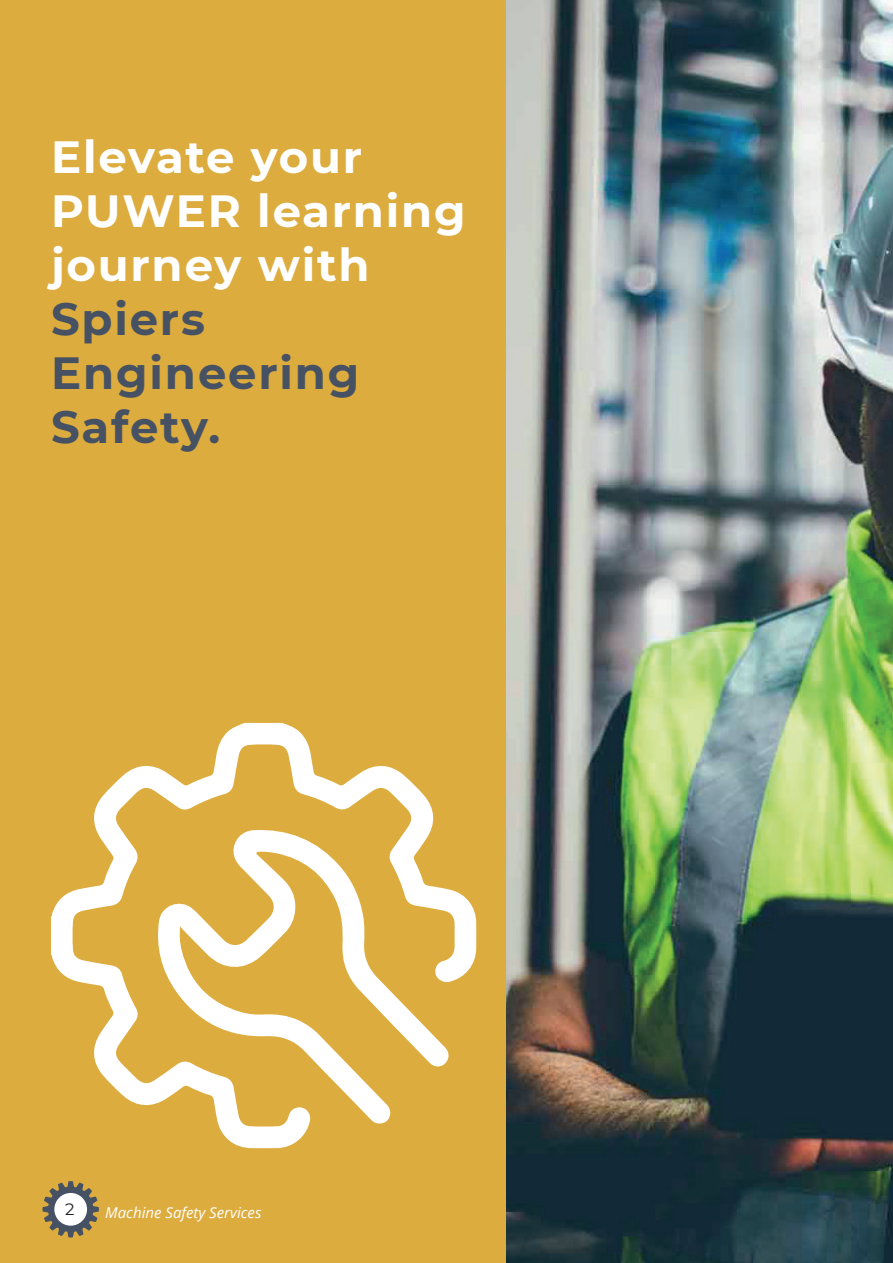
<style>
.page{position:relative;width:893px;height:1263px;background:#fff}
.page>*{position:absolute;margin:0;border:0;box-sizing:border-box;transform-origin:0 0}
.t1{font:700 45px/54px "Montserrat";letter-spacing:.04em;color:#fff}
.t2{font:700 45px/54px "Montserrat";letter-spacing:.04em;color:#465263}
.t3{font:16.5px "Montserrat";color:#231f20}
.t4{font:italic 15px "Open Sans";color:#fff}
</style>
<div class="page">
<div style="left:0;top:0;width:507px;height:1263px;background:#ddac3e"></div>
<img style="left:506px;top:0;width:387px;height:1263px">
<svg style="left:51px;top:723px;width:425px;height:425px"></svg>
<svg style="left:156px;top:828px;width:293px;height:296px"></svg>
<svg style="left:43px;top:1181px;width:56px;height:56px"></svg>
<div style="left:54px;top:1193px;width:33px;height:33px;background:#fff;border-radius:50%"></div>
<p class="t1" style="left:51px;top:128px;width:416px">Elevate your<br>PUWER learning journey with</p>
<p class="t2" style="left:51px;top:290px;width:310px">Spiers<br>Engineering<br>Safety.</p>
<p class="t3" style="left:65px;top:1198px;width:11px">2</p>
<p class="t4" style="left:105px;top:1202px;width:158px">Machine Safety Services</p>
</div>
